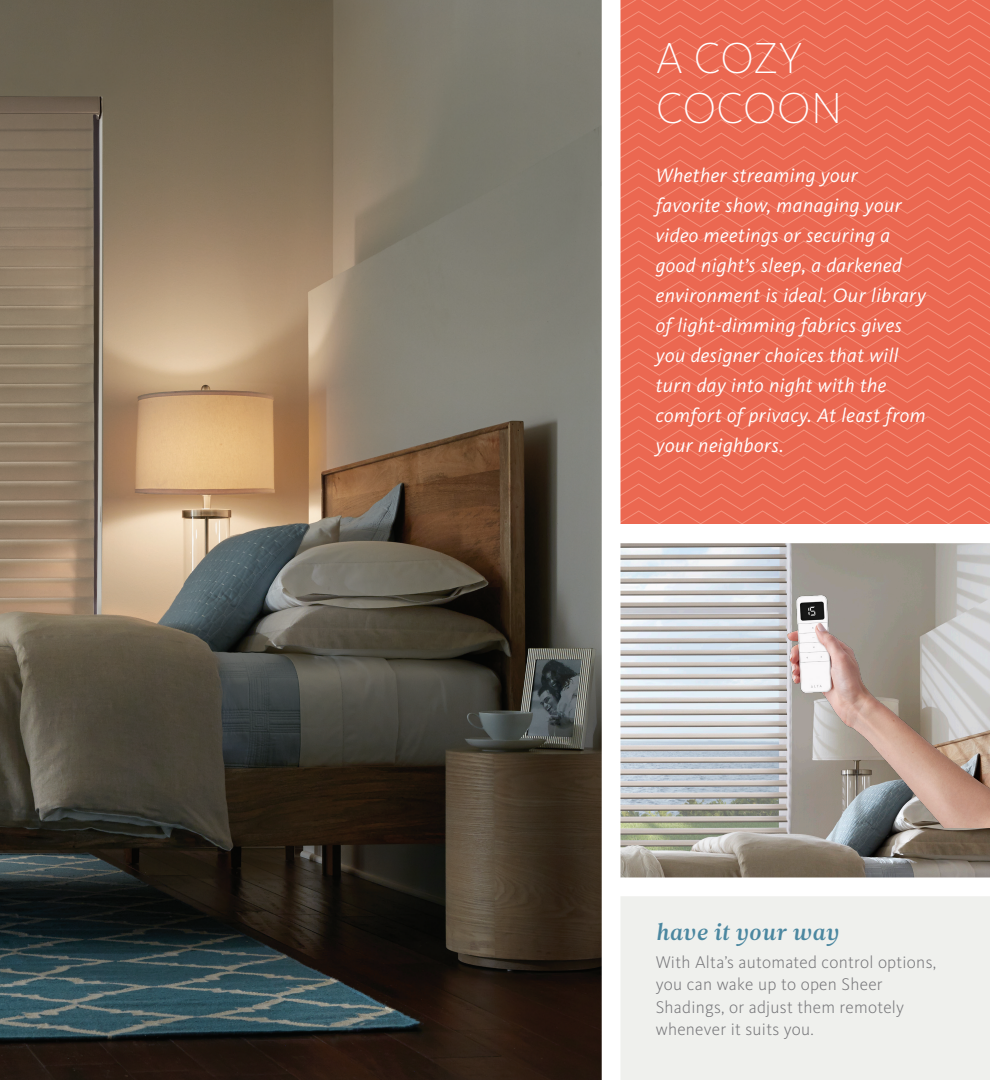
<style>
.page{position:relative;width:990px;height:1080px;background:#fff}
.page>*{position:absolute;margin:0;border:0;box-sizing:border-box;transform-origin:0 0}
.HEADLINE{font:200 45px/50px "Kievit OT";color:#fff}
.Callout_Title{font:22.5px "Leitura News Italic 3";letter-spacing:.015em;color:#4b87a0}
.Headline_SubText{font:italic 20px/30px "Kievit OT";letter-spacing:.025em;color:#fff}
.Callout_Text{font:300 17.5px/22.5px "Kievit OT";letter-spacing:.015em;color:#77777a}
</style>
<div class="page">
<div style="left:620px;top:887px;width:370px;height:193px;background:#eff0ed"></div>
<svg style="left:620px;top:0;width:370px;height:524px;background:#eb6b55"></svg>
<img style="left:620px;top:543px;width:370px;height:334px">
<img style="left:747px;top:554px;width:243px;height:274px">
<img style="left:0;top:0;width:602px;height:1080px">
<div style="left:611px;top:878px;width:379px;height:18px;background:#fff"></div>
<p class="HEADLINE" style="left:656px;top:32px;width:188px">A COZY<br>COCOON</p>
<p class="Headline_SubText" style="left:656px;top:160px;width:271px">Whether streaming your favorite show, managing your video meetings or securing a good night’s sleep, a darkened environment is ideal. Our library of light-dimming fabrics gives you designer choices that will turn day into night with the comfort of privacy. At least from your neighbors.</p>
<p class="Callout_Title" style="left:656px;top:919px;width:184px">have it your way</p>
<p class="Callout_Text" style="left:656px;top:951px;width:282px">With Alta’s automated control options, you can wake up to open Sheer<br>Shadings, or adjust them remotely whenever it suits you.</p>
</div>
